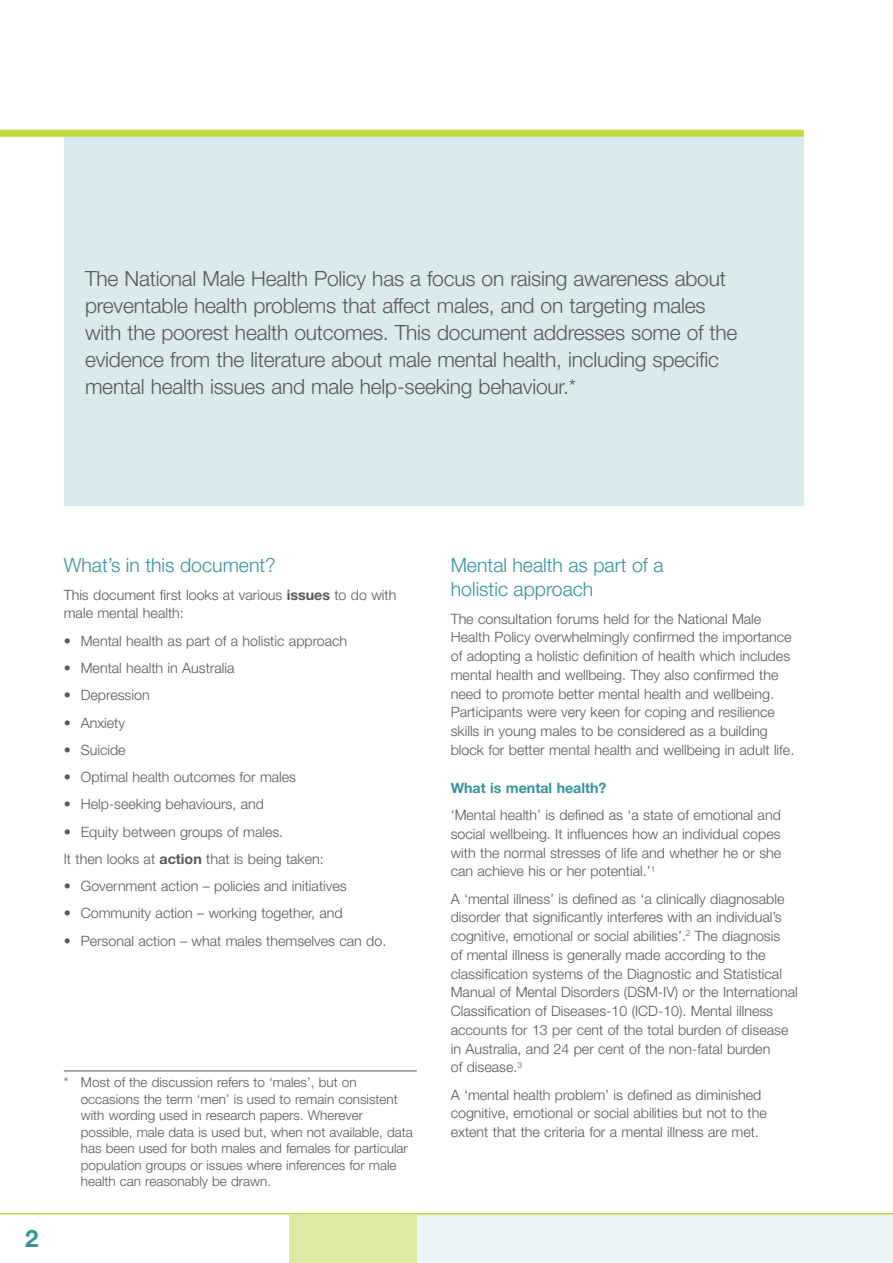
<style>
.page{position:relative;width:893px;height:1263px;background:#fff}
.page>*{position:absolute;margin:0;border:0;box-sizing:border-box;transform-origin:0 0}
.page_number{font:700 24px "Helvetica Neue";color:#37939b}
.intro_para{font:300 21px/27px "Helvetica Neue";letter-spacing:-.01em;color:#57585a}
.H2{font:300 19.5px/24px "Helvetica Neue";color:#37939b}
.body{font:300 14.25px/18.8px "Helvetica Neue";color:#57585a}
.bullets{font:300 14.25px "Helvetica Neue";color:#57585a}
.H3{font:700 14.25px "Helvetica Neue";color:#37939b}
.Footnotes{font:300 13.5px/16.5px "Helvetica Neue";color:#57585a}
.s1{font-weight:700}
</style>
<div class="page">
<div style="left:417px;top:1214px;width:476px;height:49px;background:#eaf4f5"></div>
<hr style="left:0;top:1213px;width:893px;height:1px;background:#c2d83f">
<div style="left:289px;top:1214px;width:128px;height:49px;background:#dee9a2"></div>
<hr style="left:64px;top:1070px;width:353px;height:1px;background:#57585a">
<div style="left:64px;top:132px;width:740px;height:374px;background:#dbeaec"></div>
<div style="left:0;top:130px;width:804px;height:7px;background:#c2d83f"></div>
<p class="intro_para" style="left:85px;top:265px;width:654px">The National Male Health Policy has a focus on raising awareness about preventable health problems that affect males, and on targeting males with the poorest health outcomes. This document addresses some of the evidence from the literature about male mental health, including specific mental health issues and male help‑seeking behaviour.*</p>
<p class="H2" style="left:64px;top:553px;width:213px">What’s in this document?</p>
<p class="body" style="left:64px;top:585px;width:334px">This document first looks at various <span class="s1">issues</span> to do with male mental health:</p>
<p class="bullets" style="left:64px;top:632px;width:285px">• Mental health as part of a holistic approach</p>
<p class="bullets" style="left:64px;top:659px;width:172px">• Mental health in Australia</p>
<p class="bullets" style="left:64px;top:686px;width:87px">• Depression</p>
<p class="bullets" style="left:64px;top:714px;width:63px">• Anxiety</p>
<p class="bullets" style="left:64px;top:741px;width:63px">• Suicide</p>
<p class="bullets" style="left:64px;top:768px;width:234px">• Optimal health outcomes for males</p>
<p class="bullets" style="left:64px;top:795px;width:202px">• Help-seeking behaviours, and</p>
<p class="bullets" style="left:64px;top:823px;width:221px">• Equity between groups of males.</p>
<p class="body" style="left:64px;top:849px;width:261px">It then looks at <span class="s1">action</span> that is being taken:</p>
<p class="bullets" style="left:64px;top:877px;width:284px">• Government action – policies and initiatives</p>
<p class="bullets" style="left:64px;top:904px;width:281px">• Community action – working together, and</p>
<p class="bullets" style="left:64px;top:932px;width:324px">• Personal action – what males themselves can do.</p>
<p class="page_number" style="left:25px;top:1223px;width:15px">2</p>
<p class="Footnotes" style="left:81px;top:1074px;width:333px;text-indent:-17px">* Most of the discussion refers to ‘males’, but on occasions the term ‘men’ is used to remain consistent with wording used in research papers. Wherever possible, male data is used but, when not available, data has been used for both males and females for particular population groups or issues where inferences for male health can reasonably be drawn.</p>
<p class="H2" style="left:451px;top:553px;width:214px">Mental health as part of a holistic approach</p>
<p class="body" style="left:451px;top:609px;width:345px">The consultation forums held for the National Male Health Policy overwhelmingly confirmed the importance of adopting a holistic definition of health which includes mental health and wellbeing. They also confirmed the need to promote better mental health and wellbeing.<br>Participants were very keen for coping and resilience skills in young males to be considered as a building block for better mental health and wellbeing in adult life.</p>
<p class="H3" style="left:451px;top:779px;width:157px">What is mental health?</p>
<p class="body" style="left:451px;top:805px;width:332px;text-align:justify">‘Mental health’ is defined as ‘a state of emotional and social wellbeing. It influences how an individual copes with the normal stresses of life and whether he or she can achieve his or her potential.’<sup>1</sup></p>
<p class="body" style="left:451px;top:889px;width:348px">A ‘mental illness’ is defined as ‘a clinically diagnosable disorder that significantly interferes with an individual’s cognitive, emotional or social abilities’.<sup>2</sup> The diagnosis<br>of mental illness is generally made according to the classification systems of the Diagnostic and Statistical Manual of Mental Disorders (DSM-IV) or the International Classification of Diseases-10 (ICD‑10). Mental illness accounts for 13 per cent of the total burden of disease in Australia, and 24 per cent of the non-fatal burden<br>of disease.<sup>3</sup></p>
<p class="body" style="left:451px;top:1085px;width:317px">A ‘mental health problem’ is defined as diminished cognitive, emotional or social abilities but not to the extent that the criteria for a mental illness are met.</p>
</div>
